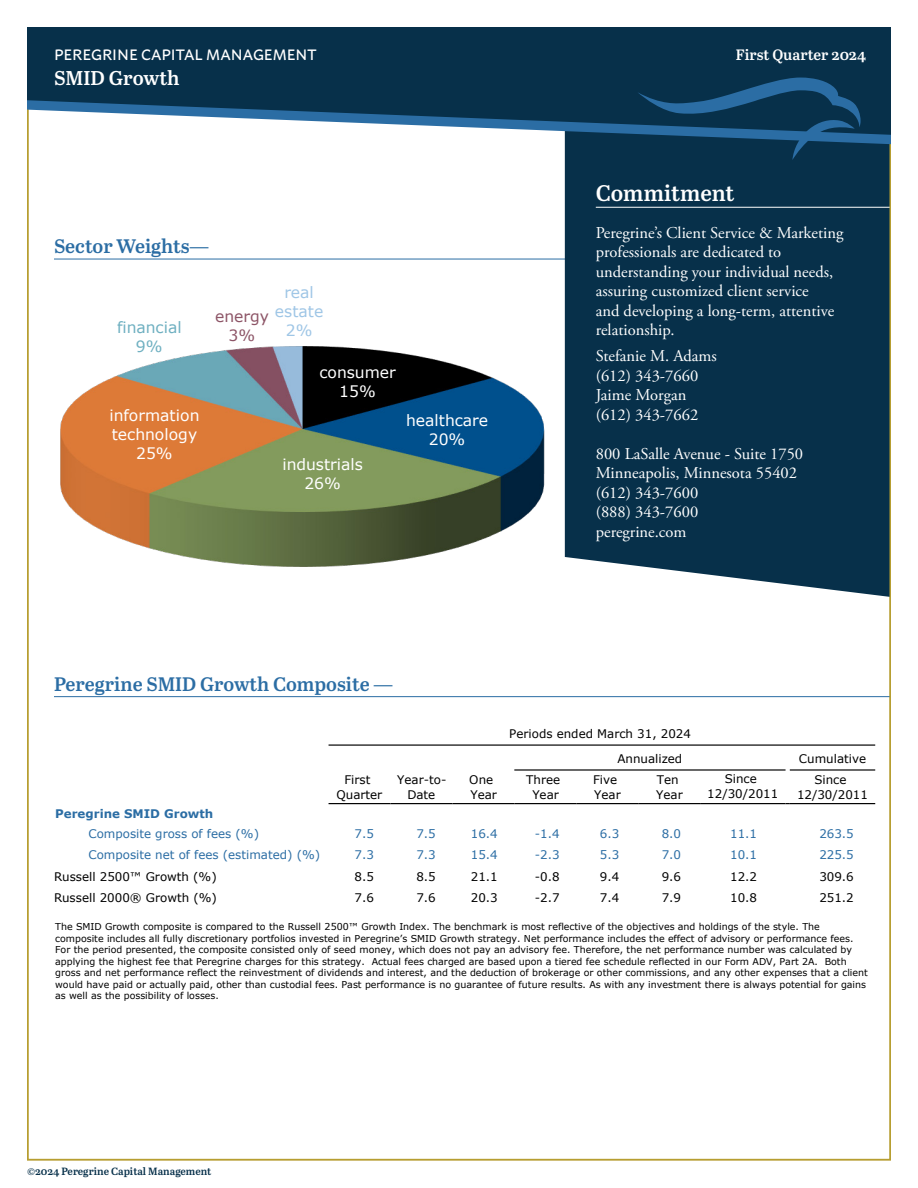
<style>
.page{position:relative;width:918px;height:1188px;background:#fff}
.page>*{position:absolute;margin:0;border:0;box-sizing:border-box;transform-origin:0 0}
.t1{font:600 22.5px "Abril Text";color:#fff}
.t2{font:600 19.95px "Abril Text";color:#fff}
.t3{font:600 19.5px "Abril Text";color:#2b6da4}
.t4{font:16.5px/19.5px "Adobe Garamond Pro";color:#fff}
.t5{font:15.6px/19px "Verdana";letter-spacing:.005em;color:#fff;text-align:center}
.t6{font:15.6px/19px "Verdana";color:#9fc6e6;text-align:center}
.t7{font:15.6px/19px "Verdana";color:#6fb0c1;text-align:center}
.t8{font:15.6px/19px "Verdana";color:#8d5567;text-align:center}
.t9{font:500 15px "Macho";color:#fff}
.t10{font:600 15px "Abril Text";color:#fff}
.t11{font:11.85px/14.4px "Verdana";color:#000;text-align:center}
.t12{font:11.85px/20.1px "Verdana";color:#2b6da4}
.t13{font:600 10.5px "Abril Text";color:#07304a}
.t14{font:9.45px/11.6px "Verdana";color:#000}
.s1{font-weight:700}
</style>
<div class="page">
<hr style="left:54px;top:259px;width:837px;height:1px;background:#2b6da4">
<div style="left:565px;top:144px;width:323px;height:453px;background:#07304a"></div>
<hr style="left:596px;top:207px;width:295px;height:1px;background:#fff">
<hr style="left:54px;top:696px;width:837px;height:1px;background:#2b6da4">
<svg style="left:27px;top:135px;width:864px;height:9px"></svg>
<svg style="left:27px;top:27px;width:864px;height:108px;background:#224861"></svg>
<svg style="left:637px;top:77px;width:224px;height:83px;background:#104062"></svg>
<img style="left:60px;top:346px;width:485px;height:221px">
<hr style="left:329px;top:744px;width:546px;height:2px;background:#000">
<hr style="left:514px;top:769px;width:272px;height:2px;background:#000">
<hr style="left:790px;top:769px;width:85px;height:2px;background:#000">
<hr style="left:329px;top:803px;width:61px;height:1px;background:#000">
<hr style="left:390px;top:803px;width:62px;height:1px;background:#000">
<hr style="left:452px;top:803px;width:62px;height:1px;background:#000">
<hr style="left:514px;top:803px;width:62px;height:1px;background:#000">
<hr style="left:576px;top:803px;width:62px;height:1px;background:#000">
<hr style="left:638px;top:803px;width:62px;height:1px;background:#000">
<hr style="left:700px;top:803px;width:86px;height:1px;background:#000">
<hr style="left:790px;top:803px;width:85px;height:1px;background:#000">
<p class="t9" style="left:54px;top:41px;width:264px">PEREGRINE CAPITAL MANAGEMENT</p>
<p class="t2" style="left:54px;top:64px;width:127px">SMID Growth</p>
<p class="t3" style="left:54px;top:232px;width:157px">Sector Weights—</p>
<p class="t6" style="left:275px;top:283px;width:50px">real estate<br>2%</p>
<p class="t7" style="left:117px;top:318px;width:66px">financial<br>9%</p>
<p class="t8" style="left:215px;top:306px;width:56px">energy<br>3%</p>
<p class="t5" style="left:109px;top:405px;width:92px">information technology<br>25%</p>
<p class="t5" style="left:319px;top:363px;width:78px">consumer<br>15%</p>
<p class="t5" style="left:282px;top:455px;width:82px">industrials<br>26%</p>
<p class="t5" style="left:406px;top:410px;width:84px">healthcare<br>20%</p>
<p class="t10" style="left:736px;top:43px;width:132px">First Quarter 2024</p>
<p class="t1" style="left:596px;top:177px;width:140px">Commitment</p>
<p class="t4" style="left:596px;top:223px;width:249px">Peregrine’s Client Service &amp; Marketing professionals are dedicated to understanding your individual needs, assuring customized client service<br>and developing a long-term, attentive relationship.</p>
<p class="t4" style="left:596px;top:347px;width:123px">Stefanie M. Adams</p>
<p class="t4" style="left:596px;top:367px;width:104px">(612) 343-7660</p>
<p class="t4" style="left:596px;top:386px;width:92px">Jaime Morgan</p>
<p class="t4" style="left:596px;top:406px;width:104px">(612) 343-7662</p>
<p class="t4" style="left:596px;top:445px;width:209px">800 LaSalle Avenue - Suite 1750</p>
<p class="t4" style="left:596px;top:464px;width:203px">Minneapolis, Minnesota 55402</p>
<p class="t4" style="left:596px;top:484px;width:104px">(612) 343-7600</p>
<p class="t4" style="left:596px;top:503px;width:104px">(888) 343-7600</p>
<p class="t4" style="left:596px;top:523px;width:92px">peregrine.com</p>
<p class="t3" style="left:54px;top:670px;width:340px">Peregrine SMID Growth Composite —</p>
<p class="t11" style="left:617px;top:721px;width:75px;line-height:24.8px;text-align:left;text-indent:-108px">Periods ended March 31, 2024<br>Annualized</p>
<p class="t11" style="left:799px;top:751px;width:69px">Cumulative</p>
<p class="t12" style="left:88px;top:803px;width:172px;text-indent:-33px"><span class="s1">Peregrine SMID Growth<br></span>Composite gross of fees (%)</p>
<p class="t11" style="left:337px;top:773px;width:47px">First<br>Quarter</p>
<p class="t11" style="left:397px;top:773px;width:51px">Year-to-<br>Date</p>
<p class="t11" style="left:469px;top:773px;width:29px;text-align:left">One<br>Year</p>
<p class="t11" style="left:526px;top:773px;width:35px">Three<br>Year</p>
<p class="t11" style="left:593px;top:773px;width:29px;text-align:left">Five<br>Year</p>
<p class="t11" style="left:656px;top:773px;width:28px;text-align:left">Ten<br>Year</p>
<p class="t11" style="left:707px;top:772px;width:73px">Since<br>12/30/2011</p>
<p class="t11" style="left:797px;top:773px;width:73px">Since<br>12/30/2011</p>
<p class="t12" style="left:355px;top:824px;width:21px">7.5</p>
<p class="t12" style="left:416px;top:824px;width:21px">7.5</p>
<p class="t12" style="left:471px;top:824px;width:28px">16.4</p>
<p class="t12" style="left:535px;top:824px;width:26px">-1.4</p>
<p class="t12" style="left:600px;top:824px;width:21px">6.3</p>
<p class="t12" style="left:662px;top:824px;width:21px">8.0</p>
<p class="t12" style="left:730px;top:824px;width:28px">11.1</p>
<p class="t12" style="left:819px;top:824px;width:36px">263.5</p>
<p class="t12" style="left:88px;top:845px;width:233px">Composite net of fees (estimated) (%)</p>
<p class="t12" style="left:355px;top:845px;width:21px">7.3</p>
<p class="t12" style="left:416px;top:845px;width:21px">7.3</p>
<p class="t12" style="left:471px;top:845px;width:28px">15.4</p>
<p class="t12" style="left:535px;top:845px;width:26px">-2.3</p>
<p class="t12" style="left:600px;top:845px;width:21px">5.3</p>
<p class="t12" style="left:662px;top:845px;width:21px">7.0</p>
<p class="t12" style="left:730px;top:845px;width:28px">10.1</p>
<p class="t12" style="left:819px;top:845px;width:36px">225.5</p>
<p class="t11" style="left:54px;top:869px;width:164px">Russell 2500™ Growth (%)</p>
<p class="t11" style="left:355px;top:869px;width:21px">8.5</p>
<p class="t11" style="left:416px;top:869px;width:21px">8.5</p>
<p class="t11" style="left:471px;top:869px;width:28px">21.1</p>
<p class="t11" style="left:535px;top:869px;width:26px">-0.8</p>
<p class="t11" style="left:600px;top:869px;width:21px">9.4</p>
<p class="t11" style="left:662px;top:869px;width:21px">9.6</p>
<p class="t11" style="left:730px;top:869px;width:28px">12.2</p>
<p class="t11" style="left:819px;top:869px;width:36px">309.6</p>
<p class="t11" style="left:54px;top:891px;width:165px">Russell 2000® Growth (%)</p>
<p class="t11" style="left:355px;top:891px;width:21px">7.6</p>
<p class="t11" style="left:416px;top:891px;width:21px">7.6</p>
<p class="t11" style="left:471px;top:891px;width:28px">20.3</p>
<p class="t11" style="left:535px;top:891px;width:26px">-2.7</p>
<p class="t11" style="left:600px;top:891px;width:21px">7.4</p>
<p class="t11" style="left:662px;top:891px;width:21px">7.9</p>
<p class="t11" style="left:730px;top:891px;width:28px">10.8</p>
<p class="t11" style="left:819px;top:891px;width:36px">251.2</p>
<p class="t14" style="left:55px;top:921px;width:814px">The SMID Growth composite is compared to the Russell 2500™ Growth Index. The benchmark is most reflective of the objectives and holdings of the style. The composite includes all fully discretionary portfolios invested in Peregrine’s SMID Growth strategy. Net performance includes the effect of advisory or performance fees.<br>For the period presented, the composite consisted only of seed money, which does not pay an advisory fee. Therefore, the net performance number was calculated by applying the highest fee that Peregrine charges for this strategy. Actual fees charged are based upon a tiered fee schedule reflected in our Form ADV, Part 2A. Both gross and net performance reflect the reinvestment of dividends and interest, and the deduction of brokerage or other commissions, and any other expenses that a client would have paid or actually paid, other than custodial fees. Past performance is no guarantee of future results. As with any investment there is always potential for gains as well as the possibility of losses.</p>
<p class="t13" style="left:27px;top:1164px;width:186px">©2024 Peregrine Capital Management</p>
</div>
